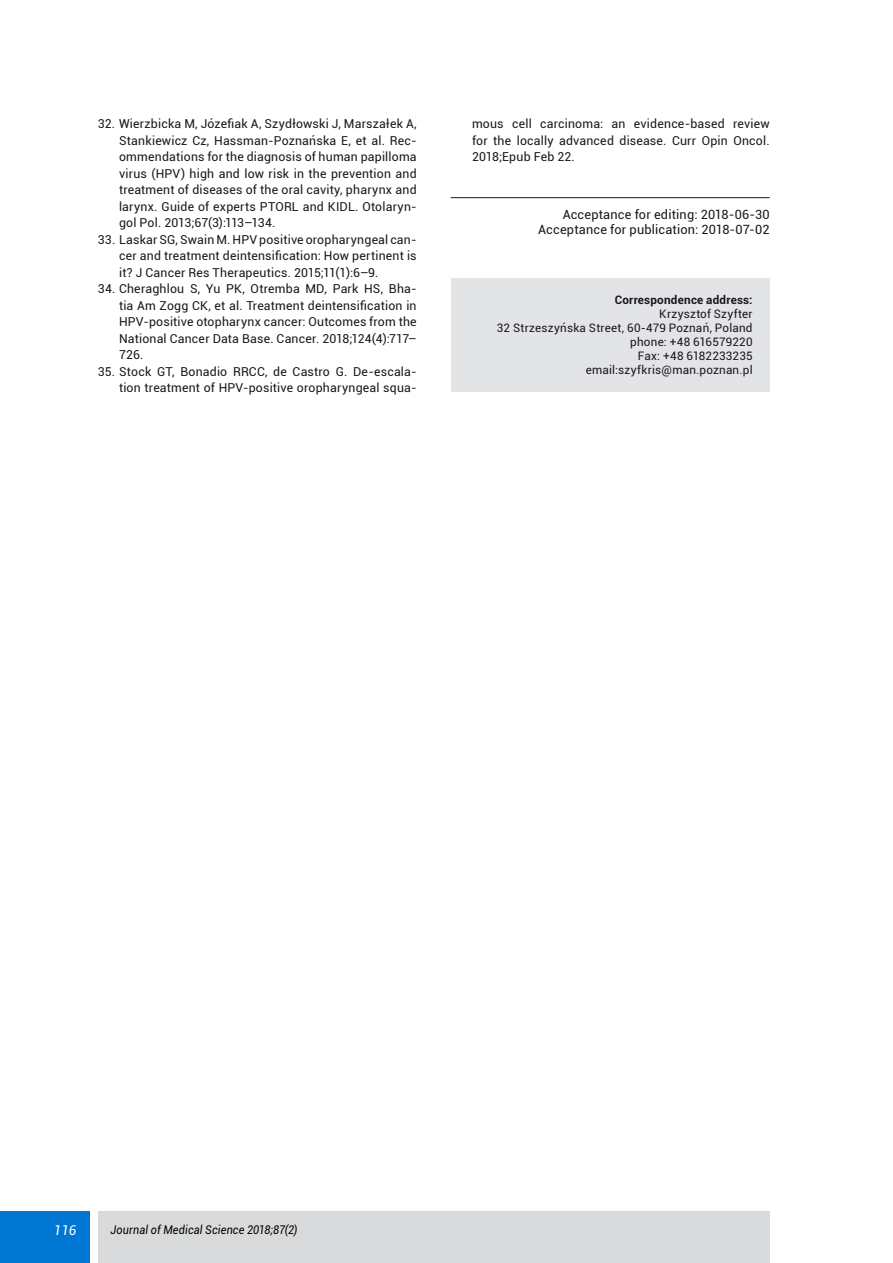
<style>
.page{position:relative;width:893px;height:1263px;background:#fff}
.page>*{position:absolute;margin:0;border:0;box-sizing:border-box;transform-origin:0 0}
.t1{font:italic 13.5px "Roboto";color:#fff}
.Acceptance{font:12.75px/15.3px "Roboto";letter-spacing:.015em;color:#1a171c;text-align:right}
.Pismiennictwo{font:12.3px/16.5px "Roboto";letter-spacing:.015em;color:#1a171c;text-align:justify}
.t2{font:italic 12px "Roboto";letter-spacing:.015em;color:#000;scale:.9 1}
.ADRES{font:11.7px "Roboto";letter-spacing:.015em;color:#1a171c}
.ADRES-2{font:700 11.7px "Roboto";letter-spacing:.015em;color:#1a171c}
</style>
<div class="page">
<div style="left:0;top:1212px;width:89px;height:51px;background:#0077d2"></div>
<div style="left:98px;top:1212px;width:672px;height:51px;background:#d9dadb"></div>
<div style="left:451px;top:278px;width:319px;height:113px;background:#e3e4e5"></div>
<hr style="left:451px;top:197px;width:319px;height:1px;background:#1a171c">
<p class="Pismiennictwo" style="left:119px;top:115px;width:299px;text-indent:-21px">32. Wierzbicka M, Józefiak A, Szydłowski J, Marszałek A, Stankiewicz Cz, Hassman‑Poznańska E, et al. Rec&shy;ommendations for the diagnosis of human papilloma virus (HPV) high and low risk in the prevention and treatment of diseases of the oral cavity, pharynx and larynx. Guide of experts PTORL and KIDL. Otolaryn&shy;gol Pol. 2013;67(3):113–134.</p>
<p class="Pismiennictwo" style="left:119px;top:231px;width:299px;text-indent:-21px">33. Laskar SG, Swain M. HPV positive oropharyngeal can&shy;cer and treatment deintensification: How pertinent is it? J Cancer Res Therapeutics. 2015;11(1):6–9.</p>
<p class="Pismiennictwo" style="left:119px;top:280px;width:299px;text-indent:-21px">34. Cheraghlou S, Yu PK, Otremba MD, Park HS, Bha&shy;tia Am Zogg CK, et al. Treatment deintensification in HPV‑positive otopharynx cancer: Outcomes from the National Cancer Data Base. Cancer. 2018;124(4):717– 726.</p>
<p class="Pismiennictwo" style="left:98px;top:363px;width:320px;text-align:right">35. Stock GT, Bonadio RRCC, de Castro G. De‑escala&shy;tion treatment of HPV‑positive oropharyngeal squa-</p>
<p class="Pismiennictwo" style="left:472px;top:115px;width:299px">mous cell carcinoma: an evidence‑based review for the locally advanced disease. Curr Opin Oncol.<br>2018;Epub Feb 22.</p>
<p class="Acceptance" style="left:538px;top:206px;width:233px">Acceptance for editing: 2018-06-30<br>Acceptance for publication: 2018-07-02</p>
<p class="ADRES-2" style="left:615px;top:292px;width:139px">Correspondence address:</p>
<p class="ADRES" style="left:659px;top:306px;width:95px">Krzysztof Szyfter</p>
<p class="ADRES" style="left:497px;top:320px;width:257px">32 Strzeszyńska Street, 60-479 Poznań, Poland</p>
<p class="ADRES" style="left:630px;top:334px;width:124px">phone: +48 616579220</p>
<p class="ADRES" style="left:638px;top:348px;width:116px">Fax: +48 6182233235</p>
<p class="ADRES" style="left:586px;top:362px;width:168px">email:szyfkris@man.poznan.pl</p>
<p class="t1" style="left:54px;top:1220px;width:24px">116</p>
<p class="t2" style="left:111px;top:1221px;width:209px">Journal of Medical Science 2018;87(2)</p>
</div>
